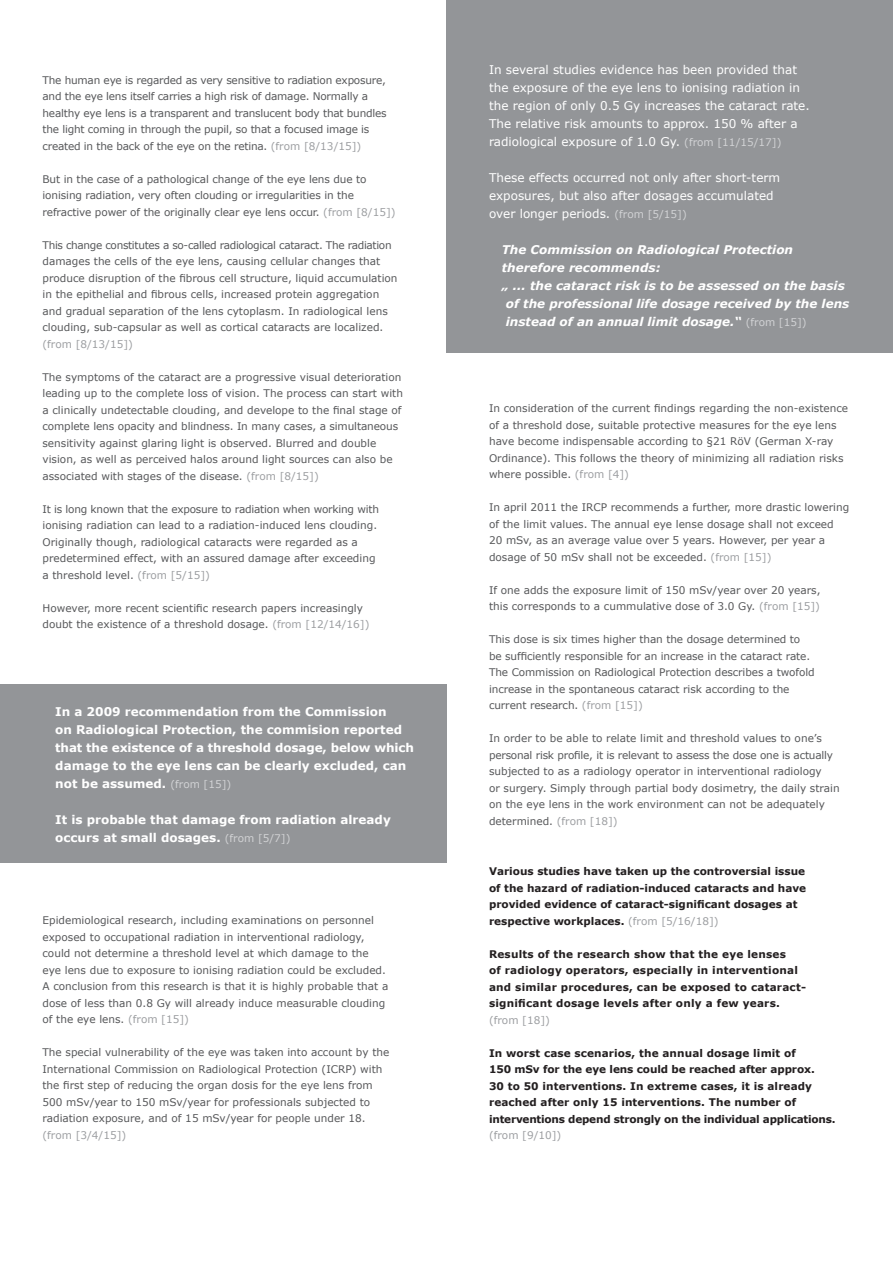
<style>
.page{position:relative;width:893px;height:1263px;background:#fff}
.page>*{position:absolute;margin:0;border:0;box-sizing:border-box;transform-origin:0 0}
.t1{font:12px/18px "Verdana";color:#fff}
.t2{font:700 12px/18px "Verdana";color:#fff}
.t3{font:italic 700 12px "Verdana";color:#fff}
.t4{font:10.5px/16.5px "Verdana";color:#57585a}
.t5{font:700 10.5px/16.5px "Verdana";letter-spacing:.01em;color:#231f20}
.t6{font:10.5px/16.5px "Verdana";letter-spacing:-.02em;color:#57585a}
.t7{font:10.5px "Verdana";color:#9d9fa2}
.s1{color:#9d9fa2}
.s2{font-weight:400;font-size:10.5px;color:#d1d2d4}
.s3{font-size:10.5px;color:#d1d2d4}
.s4{font-weight:400;font-style:normal;font-size:10.5px;color:#d1d2d4}
.s5{font-weight:400;color:#9d9fa2}
</style>
<div class="page">
<div style="left:446px;top:0;width:447px;height:353px;background:#939598"></div>
<div style="left:0;top:685px;width:446px;height:178px;background:#939598"></div>
<p class="t6" style="left:43px;top:71px;width:346px">The human eye is regarded as very sensitive to radiation exposure, and the eye lens itself carries a high risk of damage. Normally a healthy eye lens is a transparent and translucent body that bundles the light coming in through the pupil, so that a focused image is created in the back of the eye on the retina. <span class="s1">(from [8/13/15])</span></p>
<p class="t4" style="left:43px;top:170px;width:355px">But in the case of a pathological change of the eye lens due to ionising radiation, very often clouding or irregularities in the refractive power of the originally clear eye lens occur. <span class="s1">(from [8/15])</span></p>
<p class="t4" style="left:43px;top:236px;width:357px">This change constitutes a so-called radiological cataract. The radiation damages the cells of the eye lens, causing cellular changes that produce disruption of the fibrous cell structure, liquid accumulation in the epithelial and fibrous cells, increased protein aggregation and gradual separation of the lens cytoplasm. In radiological lens clouding, sub-capsular as well as cortical cataracts are localized.</p>
<p class="t7" style="left:43px;top:336px;width:92px">(from [8/13/15])</p>
<p class="t4" style="left:43px;top:368px;width:362px">The symptoms of the cataract are a progressive visual deterioration leading up to the complete loss of vision. The process can start with a clinically undetectable clouding, and develope to the final stage of complete lens opacity and blindness. In many cases, a simultaneous sensitivity against glaring light is observed. Blurred and double vision, as well as perceived halos around light sources can also be associated with stages of the disease. <span class="s1">(from [8/15])</span></p>
<p class="t4" style="left:43px;top:500px;width:338px">It is long known that the exposure to radiation when working with ionising radiation can lead to a radiation-induced lens clouding.<br>Originally though, radiological cataracts were regarded as a predetermined effect, with an assured damage after exceeding a threshold level. <span class="s1">(from [5/15])</span></p>
<p class="t4" style="left:43px;top:599px;width:328px">However, more recent scientific research papers increasingly doubt the existence of a threshold dosage. <span class="s1">(from [12/14/16])</span></p>
<p class="t2" style="left:55px;top:702px;width:360px">In a 2009 recommendation from the Commission<br>on Radiological Protection, the commision reported that the existence of a threshold dosage, below which damage to the eye lens can be clearly excluded, can not be assumed. <span class="s2">(from [15])</span></p>
<p class="t2" style="left:55px;top:810px;width:337px">It is probable that damage from radiation already occurs at small dosages. <span class="s2">(from [5/7])</span></p>
<p class="t4" style="left:43px;top:912px;width:347px">Epidemiological research, including examinations on personnel exposed to occupational radiation in interventional radiology, could not determine a threshold level at which damage to the eye lens due to exposure to ionising radiation could be excluded.<br>A conclusion from this research is that it is highly probable that a dose of less than 0.8 Gy will already induce measurable clouding of the eye lens. <span class="s1">(from [15])</span></p>
<p class="t4" style="left:43px;top:1044px;width:348px">The special vulnerability of the eye was taken into account by the International Commission on Radiological Protection (ICRP) with the first step of reducing the organ dosis for the eye lens from 500 mSv/year to 150 mSv/year for professionals subjected to radiation exposure, and of 15 mSv/year for people under 18.</p>
<p class="t7" style="left:43px;top:1128px;width:85px">(from [3/4/15])</p>
<p class="t1" style="left:489px;top:61px;width:322px">In several studies evidence has been provided that the exposure of the eye lens to ionising radiation in the region of only 0.5 Gy increases the cataract rate.<br>The relative risk amounts to approx. 150 % after a radiological exposure of 1.0 Gy. <span class="s3">(from [11/15/17])</span></p>
<p class="t1" style="left:489px;top:169px;width:293px">These effects occurred not only after short-term exposures, but also after dosages accumulated over longer periods. <span class="s3">(from [5/15])</span></p>
<p class="t3" style="left:502px;top:241px;width:293px">The Commission on Radiological Protection</p>
<p class="t3" style="left:502px;top:259px;width:160px">therefore recommends:</p>
<p class="t3" style="left:502px;top:277px;width:345px">„ ... the cataract risk is to be assessed on the basis</p>
<p class="t3" style="left:506px;top:295px;width:345px">of the professional life dosage received by the lens</p>
<p class="t3" style="left:506px;top:313px;width:302px">instead of an annual limit dosage.“ <span class="s4">(from [15])</span></p>
<p class="t4" style="left:489px;top:400px;width:361px">In consideration of the current findings regarding the non-existence of a threshold dose, suitable protective measures for the eye lens have become indispensable according to §21 RöV (German X-ray Ordinance). This follows the theory of minimizing all radiation risks where possible. <span class="s1">(from [4])</span></p>
<p class="t4" style="left:489px;top:499px;width:362px">In april 2011 the IRCP recommends a further, more drastic lowering of the limit values. The annual eye lense dosage shall not exceed 20 mSv, as an average value over 5 years. However, per year a dosage of 50 mSv shall not be exceeded. <span class="s1">(from [15])</span></p>
<p class="t4" style="left:489px;top:582px;width:333px">If one adds the exposure limit of 150 mSv/year over 20 years, this corresponds to a cummulative dose of 3.0 Gy. <span class="s1">(from [15])</span></p>
<p class="t4" style="left:489px;top:631px;width:327px">This dose is six times higher than the dosage determined to be sufficiently responsible for an increase in the cataract rate.<br>The Commission on Radiological Protection describes a twofold increase in the spontaneous cataract risk according to the current research. <span class="s1">(from [15])</span></p>
<p class="t4" style="left:489px;top:730px;width:352px">In order to be able to relate limit and threshold values to one’s personal risk profile, it is relevant to assess the dose one is actually subjected to as a radiology operator in interventional radiology<br>or surgery. Simply through partial body dosimetry, the daily strain on the eye lens in the work environment can not be adequately determined. <span class="s1">(from [18])</span></p>
<p class="t5" style="left:489px;top:863px;width:319px">Various studies have taken up the controversial issue of the hazard of radiation-induced cataracts and have provided evidence of cataract-significant dosages at respective workplaces. <span class="s5">(from [5/16/18])</span></p>
<p class="t5" style="left:489px;top:945px;width:318px">Results of the research show that the eye lenses<br>of radiology operators, especially in interventional and similar procedures, can be exposed to cataract&shy;significant dosage levels after only a few years.</p>
<p class="t7" style="left:489px;top:1013px;width:62px">(from [18])</p>
<p class="t5" style="left:489px;top:1044px;width:348px">In worst case scenarios, the annual dosage limit of<br>150 mSv for the eye lens could be reached after approx.<br>30 to 50 interventions. In extreme cases, it is already reached after only 15 interventions. The number of interventions depend strongly on the individual applications.</p>
<p class="t7" style="left:489px;top:1128px;width:74px">(from [9/10])</p>
</div>
